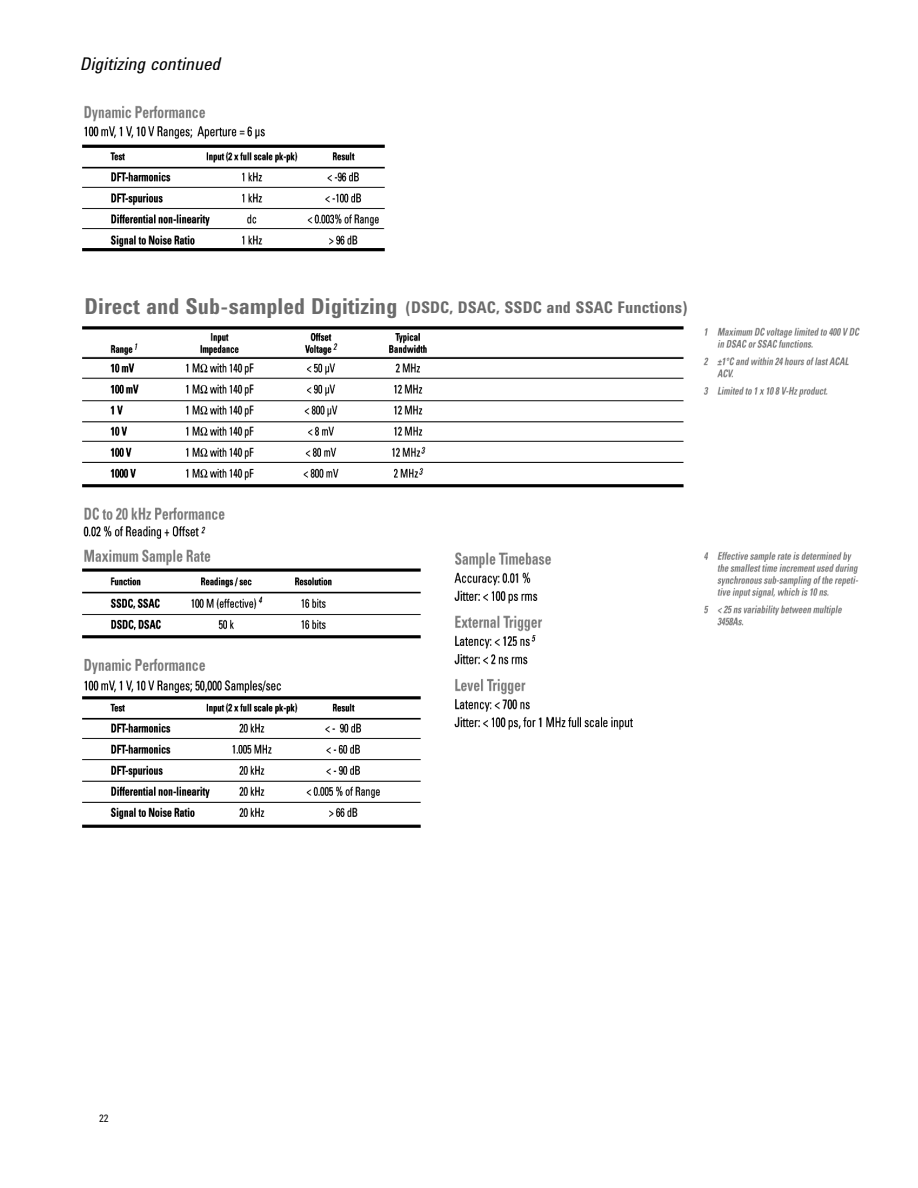
<style>
.page{position:relative;width:918px;height:1188px;background:#fff}
.page>*{position:absolute;margin:0;border:0;box-sizing:border-box;transform-origin:0 0}
.t1{font:italic 18px "Agilent Condensed CFF";color:#000}
.t2{font:700 16.5px "Agilent Condensed CFF";color:#6b6b6b}
.t3{font:10.5px "Agilent Condensed CFF";color:#000}
.s1{font-size:22.5px}
</style>
<div class="page">
<img style="left:82px;top:105px;width:778px;height:723px">
<div style="left:46px;top:265px;width:660px;height:58px;background:#fff"></div>
<p class="t1" style="left:81px;top:58px;width:142px">Digitizing continued</p>
<p class="t2" style="left:85px;top:301px;width:605px"><span class="s1">Direct and Sub-sampled Digitizing</span> (DSDC, DSAC, SSDC and SSAC Functions)</p>
<p class="t3" style="left:99px;top:1115px;width:11px">22</p>
</div>
